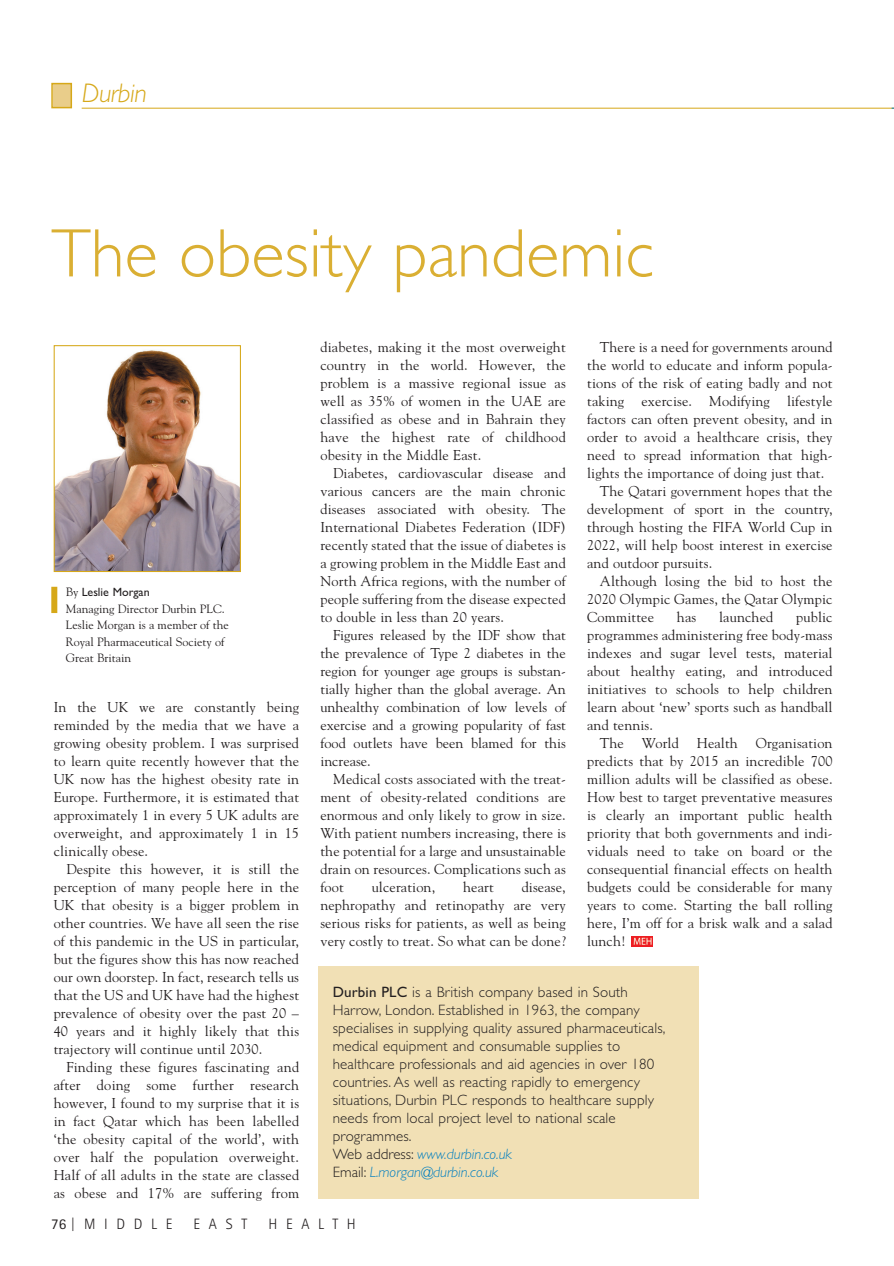
<style>
.page{position:relative;width:894px;height:1266px;background:#fff}
.page>*{position:absolute;margin:0;border:0;box-sizing:border-box;transform-origin:0 0}
.t1{font:300 68.85px "Gill Sans";color:#daaf33}
.t2{font:italic 300 27px "Gill Sans";letter-spacing:-.015em;color:#d6a819}
.t3{font:300 15px/18px "Gill Sans";letter-spacing:.01em;color:#231f20}
.t4{font:300 15px "Rotis Sans Serif";letter-spacing:.575em;color:#231f20}
.t5{font:14.25px/18px "Goudy";letter-spacing:.01em;color:#231f20;text-align:justify}
.t6{font:12px/16.5px "Goudy";color:#231f20}
.t7{font:12px "Gill Sans";color:#231f20}
.s1{font-family:"Goudy"}
.s2{font-weight:400}
.s3{font-style:italic;color:#007ec0}
</style>
<div class="page">
<hr style="left:82px;top:108px;width:811px;height:1px;background:#d6a819">
<div style="left:53px;top:84px;width:17px;height:23px;background:#e9cd8a"></div>
<div style="left:51px;top:83px;width:21px;height:25px;border:2px solid #d6a819"></div>
<img style="left:631px;top:936px;width:21px;height:10px">
<img style="left:56px;top:350px;width:183px;height:220px">
<div style="left:54px;top:345px;width:187px;height:227px;border:1px solid #d6a819"></div>
<div style="left:51px;top:587px;width:6px;height:26px;background:#d6a819"></div>
<div style="left:318px;top:966px;width:380px;height:232px;background:#f1e0b5"></div>
<h2 class="t2" style="left:82px;top:83px;width:67px">Durbin</h2>
<h1 class="t1" style="left:51px;top:229px;width:604px">The obesity pandemic</h1>
<p class="t7" style="left:66px;top:588px;width:85px"><span class="s1">By</span> Leslie Morgan</p>
<p class="t6" style="left:66px;top:601px;width:165px">Managing Director Durbin PLC.<br>Leslie Morgan is a member of the<br>Royal Pharmaceutical Society of<br>Great Britain</p>
<p class="t5" style="left:54px;top:699px;width:247px">In the UK we are constantly being reminded by the media that we have a growing obesity problem. I was surprised to learn quite recently however that the UK now has the highest obesity rate in Europe. Furthermore, it is estimated that approximately 1 in every 5 UK adults are overweight, and approximately 1 in 15 clinically obese.</p>
<p class="t5" style="left:54px;top:861px;width:247px;text-indent:13px">Despite this however, it is still the perception of many people here in the UK that obesity is a bigger problem in other countries. We have all seen the rise of this pandemic in the US in particular, but the figures show this has now reached our own doorstep. In fact, research tells us that the US and UK have had the highest prevalence of obesity over the past 20 – 40 years and it highly likely that this trajectory will continue until 2030.</p>
<p class="t5" style="left:54px;top:1059px;width:247px;text-indent:13px">Finding these figures fascinating and after doing some further research however, I found to my surprise that it is in fact Qatar which has been labelled ‘the obesity capital of the world’, with over half the population overweight.<br>Half of all adults in the state are classed as obese and 17% are suffering from</p>
<p class="t5" style="left:320px;top:339px;width:247px">diabetes, making it the most overweight country in the world. However, the problem is a massive regional issue as well as 35% of women in the UAE are classified as obese and in Bahrain they have the highest rate of childhood obesity in the Middle East.</p>
<p class="t5" style="left:320px;top:465px;width:247px;text-indent:13px">Diabetes, cardiovascular disease and various cancers are the main chronic diseases associated with obesity. The International Diabetes Federation (IDF) recently stated that the issue of diabetes is a growing problem in the Middle East and North Africa regions, with the number of people suffering from the disease expected to double in less than 20 years.</p>
<p class="t5" style="left:320px;top:627px;width:247px;text-indent:13px">Figures released by the IDF show that the prevalence of Type 2 diabetes in the region for younger age groups is substan&shy;tially higher than the global average. An unhealthy combination of low levels of exercise and a growing popularity of fast food outlets have been blamed for this increase.</p>
<p class="t5" style="left:320px;top:771px;width:247px;text-indent:13px">Medical costs associated with the treat&shy;ment of obesity-related conditions are enormous and only likely to grow in size.<br>With patient numbers increasing, there is the potential for a large and unsustainable drain on resources. Complications such as foot</p>
<p class="t5" style="left:320px;top:879px;width:247px;text-indent:201px">disease, nephropathy and retinopathy are very serious risks for patients, as well as being very costly to treat. So what can be done?</p>
<p class="t5" style="left:371px;top:879px;width:65px">ulceration,</p>
<p class="t5" style="left:463px;top:879px;width:32px">heart</p>
<p class="t5" style="left:599px;top:339px;width:234px">There is a need for governments around</p>
<p class="t5" style="left:587px;top:357px;width:247px">the world to educate and inform popula-</p>
<p class="t5" style="left:587px;top:375px;width:247px">tions of the risk of eating badly and not</p>
<p class="t5" style="left:587px;top:393px;width:247px">taking exercise. Modifying lifestyle</p>
<p class="t5" style="left:587px;top:411px;width:247px">factors can often prevent obesity, and in</p>
<p class="t5" style="left:587px;top:429px;width:247px">order to avoid a healthcare crisis, they</p>
<p class="t5" style="left:587px;top:447px;width:247px">need to spread information that high-</p>
<p class="t5" style="left:587px;top:465px;width:238px">lights the importance of doing just that.</p>
<p class="t5" style="left:599px;top:483px;width:234px">The Qatari government hopes that the</p>
<p class="t5" style="left:587px;top:501px;width:247px">development of sport in the country,</p>
<p class="t5" style="left:587px;top:519px;width:247px">through hosting the FIFA World Cup in</p>
<p class="t5" style="left:587px;top:537px;width:247px">2022, will help boost interest in exercise</p>
<p class="t5" style="left:587px;top:555px;width:127px">and outdoor pursuits.</p>
<p class="t5" style="left:599px;top:573px;width:234px">Although losing the bid to host the</p>
<p class="t5" style="left:587px;top:591px;width:247px">2020 Olympic Games, the Qatar Olympic</p>
<p class="t5" style="left:587px;top:609px;width:68px">Committee</p>
<p class="t5" style="left:676px;top:609px;width:21px">has</p>
<p class="t5" style="left:718px;top:609px;width:56px">launched</p>
<p class="t5" style="left:795px;top:609px;width:38px">public</p>
<p class="t5" style="left:587px;top:627px;width:247px">programmes administering free body-mass</p>
<p class="t5" style="left:587px;top:645px;width:247px">indexes and sugar level tests, material</p>
<p class="t5" style="left:587px;top:663px;width:247px">about healthy eating, and introduced</p>
<p class="t5" style="left:587px;top:681px;width:247px">initiatives to schools to help children</p>
<p class="t5" style="left:587px;top:699px;width:247px">learn about ‘new’ sports such as handball</p>
<p class="t5" style="left:587px;top:717px;width:67px">and tennis.</p>
<p class="t5" style="left:599px;top:735px;width:26px">The</p>
<p class="t5" style="left:641px;top:735px;width:38px">World</p>
<p class="t5" style="left:696px;top:735px;width:43px">Health</p>
<p class="t5" style="left:587px;top:735px;width:247px;text-indent:168px">Organisation predicts that by 2015 an incredible 700 million adults will be classified as obese.<br>How best to target preventative measures is clearly an important public health priority that both governments and indi&shy;viduals need to take on board or the consequential financial effects on health budgets could be considerable for many years to come. Starting the ball rolling here, I’m off for a brisk walk and a salad lunch!</p>
<p class="t3" style="left:332px;top:984px;width:334px"><span class="s2">Durbin PLC</span> is a British company based in South Harrow, London. Established in 1963, the company specialises in supplying quality assured pharmaceuticals, medical equipment and consumable supplies to healthcare professionals and aid agencies in over 180 countries. As well as reacting rapidly to emergency situations, Durbin PLC responds to healthcare supply needs from local project level to national scale programmes.<br>Web address: <span class="s3">www.durbin.co.uk<br></span>Email: <span class="s3">L.morgan@durbin.co.uk</span></p>
<p class="t4" style="left:51px;top:1219px;width:122px"><span class="s2">76</span>|MIDDLE</p>
<p class="t4" style="left:193px;top:1219px;width:55px">EAST</p>
<p class="t4" style="left:268px;top:1219px;width:89px">HEALTH</p>
</div>
